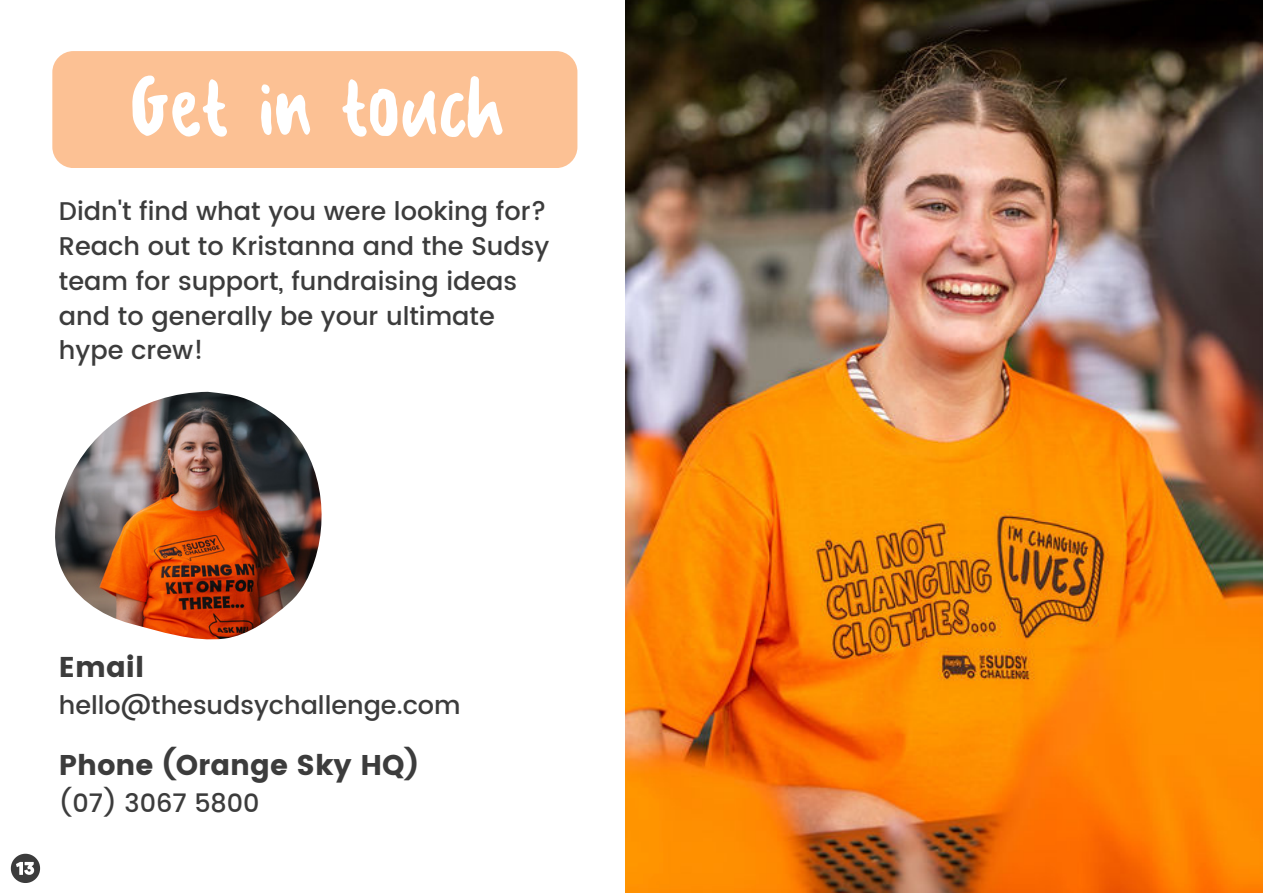
<style>
.page{position:relative;width:1263px;height:894px;background:#fff}
.page>*{position:absolute;margin:0;border:0;box-sizing:border-box;transform-origin:0 0}
.t1{font:85.5px "Sookie";color:#fff}
.t2{font:28.5px "Poppins";color:#3c3c3c}
.t3{font:500 25.5px/34.8px "Poppins";color:#3c3c3c}
</style>
<div class="page">
<div style="left:52px;top:51px;width:525px;height:116px;background:#fcc194;border-radius:21px"></div>
<svg style="left:11px;top:853px;width:29px;height:29px"></svg>
<img style="left:55px;top:391px;width:267px;height:248px">
<img style="left:625px;top:0;width:638px;height:892px">
<p class="t1" style="left:132px;top:74px;width:374px">Get in touch</p>
<p class="t3" style="left:59px;top:194px;width:492px">Didn't find what you were looking for?<br>Reach out to Kristanna and the Sudsy team for support, fundraising ideas and to generally be your ultimate hype crew!</p>
<p class="t2" style="left:59px;top:650px;width:87px">Email</p>
<p class="t3" style="left:59px;top:687px;width:403px">hello@thesudsychallenge.com</p>
<p class="t2" style="left:59px;top:748px;width:361px">Phone (Orange Sky HQ)</p>
<p class="t3" style="left:59px;top:786px;width:202px">(07) 3067 5800</p>
</div>
